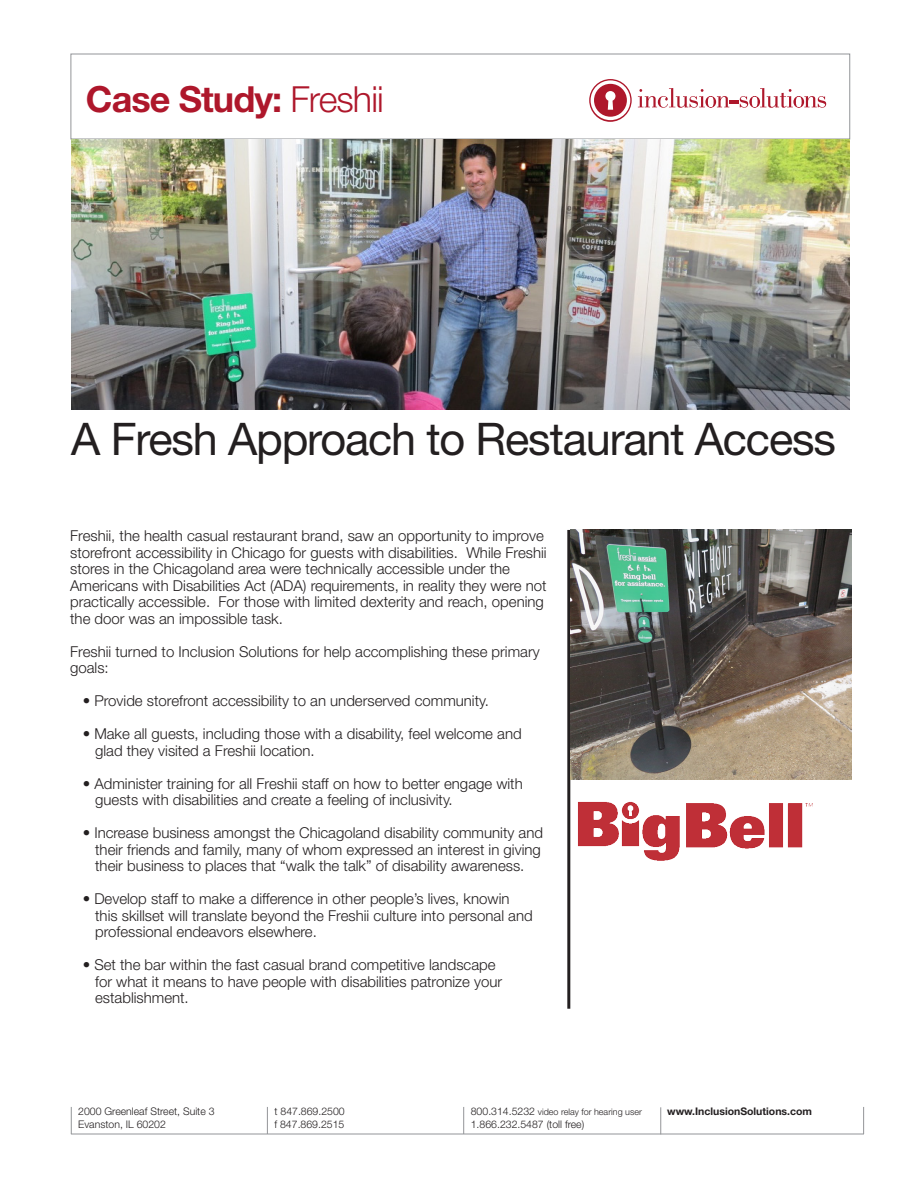
<style>
.page{position:relative;width:918px;height:1188px;background:#fff}
.page>*{position:absolute;margin:0;border:0;box-sizing:border-box;transform-origin:0 0}
.t1{font:45px "Helvetica Neue";letter-spacing:-.025em;color:#231f20}
.t2{font:700 36px "Helvetica Neue";letter-spacing:-.025em;color:#ae172b}
.t3{font:300 15px/16.5px "Helvetica Neue";color:#231f20}
.t4{font:300 10.5px "Helvetica Neue";color:#231f20}
.t5{font:700 10.5px "Helvetica Neue";color:#231f20}
.t6{font:300 9px "Helvetica Neue";color:#231f20}
.s1{font-weight:300}
.s2{font-size:10.5px}
</style>
<div class="page">
<div style="left:71px;top:54px;width:779px;height:85px;border:1px solid #939598"></div>
<svg style="left:589px;top:79px;width:237px;height:43px"></svg>
<svg style="left:71px;top:1107px;width:1px;height:27px"></svg>
<hr style="left:71px;top:1134px;width:793px;height:1px;background:#939598">
<svg style="left:267px;top:1107px;width:1px;height:27px"></svg>
<svg style="left:463px;top:1107px;width:1px;height:27px"></svg>
<svg style="left:660px;top:1107px;width:1px;height:27px"></svg>
<svg style="left:863px;top:1107px;width:1px;height:27px"></svg>
<hr style="left:567px;top:530px;width:3px;height:479px;background:#231f20">
<img style="left:570px;top:799px;width:243px;height:63px">
<img style="left:72px;top:139px;width:777px;height:270px">
<img style="left:570px;top:530px;width:281px;height:249px">
<p class="t2" style="left:86px;top:77px;width:299px">Case Study: <span class="s1">Freshii</span></p>
<p class="t1" style="left:71px;top:412px;width:766px">A Fresh Approach to Restaurant Access</p>
<p class="t3" style="left:70px;top:527px;width:478px">Freshii, the health casual restaurant brand, saw an opportunity to improve storefront accessibility in Chicago for guests with disabilities. While Freshii stores in the Chicagoland area were technically accessible under the Americans with Disabilities Act (ADA) requirements, in reality they were not practically accessible. For those with limited dexterity and reach, opening the door was an impossible task.</p>
<p class="t3" style="left:70px;top:643px;width:471px">Freshii turned to Inclusion Solutions for help accomplishing these primary goals:</p>
<p class="t3" style="left:83px;top:692px;width:408px">• Provide storefront accessibility to an underserved community.</p>
<p class="t3" style="left:95px;top:725px;width:428px;text-indent:-13px">• Make all guests, including those with a disability, feel welcome and glad they visited a Freshii location.</p>
<p class="t3" style="left:95px;top:775px;width:429px;text-indent:-13px">• Administer training for all Freshii staff on how to better engage with guests with disabilities and create a feeling of inclusivity.</p>
<p class="t3" style="left:95px;top:824px;width:449px;text-indent:-13px">• Increase business amongst the Chicagoland disability community and their friends and family, many of whom expressed an interest in giving their business to places that “walk the talk” of disability awareness.</p>
<p class="t3" style="left:95px;top:890px;width:439px;text-indent:-13px">• Develop staff to make a difference in other people’s lives, knowin this skillset will translate beyond the Freshii culture into personal and professional endeavors elsewhere.</p>
<p class="t3" style="left:95px;top:956px;width:409px;text-indent:-13px">• Set the bar within the fast casual brand competitive landscape for what it means to have people with disabilities patronize your establishment.</p>
<p class="t4" style="left:78px;top:1105px;width:138px">2000 Greenleaf Street, Suite 3</p>
<p class="t4" style="left:78px;top:1118px;width:89px">Evanston, IL 60202</p>
<p class="t4" style="left:275px;top:1105px;width:72px">t 847.869.2500</p>
<p class="t4" style="left:275px;top:1118px;width:71px">f 847.869.2515</p>
<p class="t6" style="left:471px;top:1107px;width:173px"><span class="s2">800.314.5232</span> video relay for hearing user</p>
<p class="t4" style="left:471px;top:1118px;width:115px">1.866.232.5487 (toll free)</p>
<p class="t5" style="left:667px;top:1105px;width:146px">www.InclusionSolutions.com</p>
</div>
